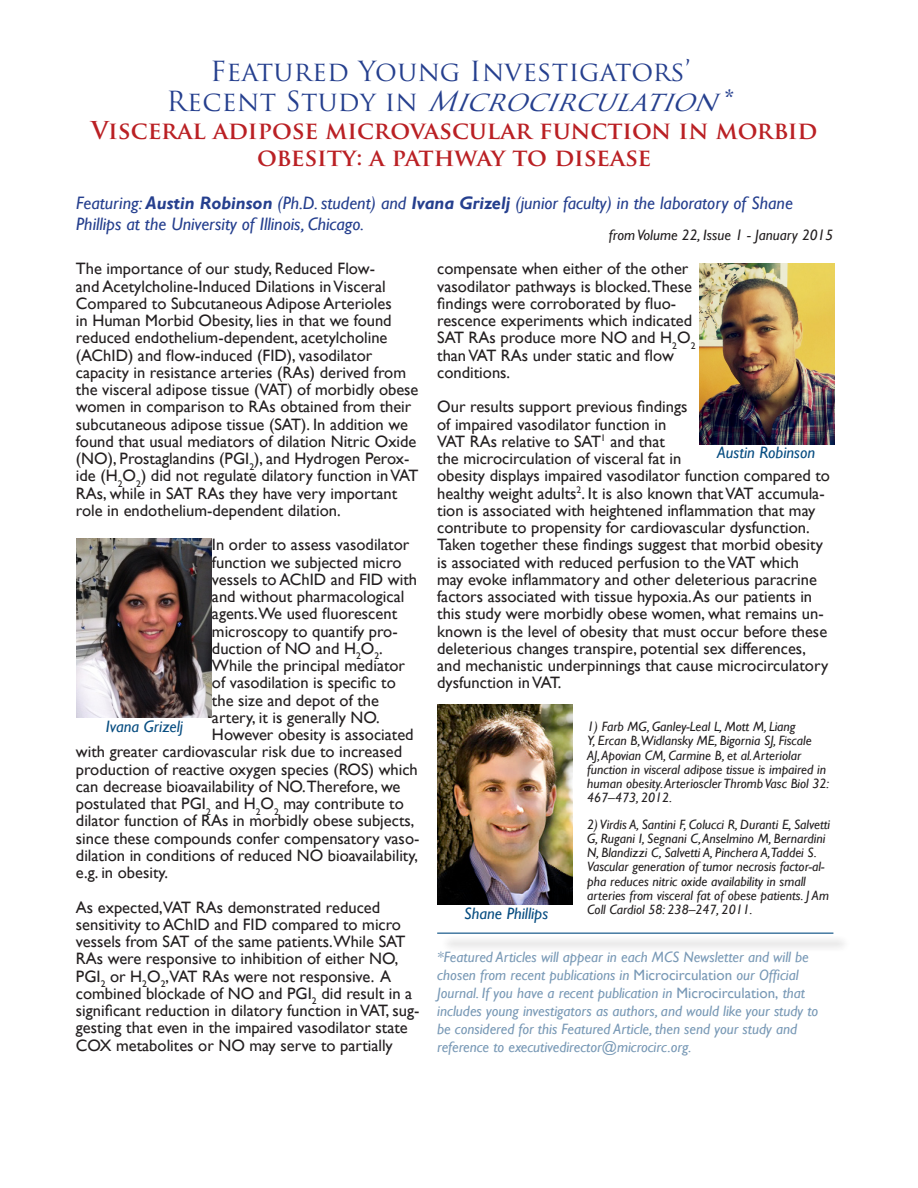
<style>
.page{position:relative;width:918px;height:1188px;background:#fff}
.page>*{position:absolute;margin:0;border:0;box-sizing:border-box;transform-origin:0 0}
.Head_1{font:27px/30px "Trajan Pro";letter-spacing:.01em;color:#253f8e;text-align:center}
.t1{font:700 24px/27px "Trajan Pro";letter-spacing:-.005em;color:#ba2024;text-align:center}
.t2{font:italic 18px/21.6px "Gill Sans";color:#253f8e}
.t3{font:16.5px/17.2px "Gill Sans";color:#231f20}
.t4{font:italic 16.5px "Gill Sans";color:#074d81}
.t5{font:italic 15px/18px "Gill Sans";color:#7999b6}
.t6{font:italic 15px "Gill Sans";color:#231f20}
.t7{font:italic 13.5px/14.2px "Gill Sans";color:#231f20}
.s1{font-style:italic}
.s2{font-weight:700}
.s3{font-style:normal}
</style>
<div class="page">
<img style="left:699px;top:263px;width:135px;height:182px">
<img style="left:77px;top:539px;width:135px;height:179px">
<img style="left:437px;top:704px;width:135px;height:200px">
<div style="left:441px;top:935px;width:410px;height:18px;background:#f5f5f5"></div>
<hr style="left:437px;top:932px;width:396px;height:2px;background:#074d81">
<p class="Head_1" style="left:167px;top:56px;width:569px">Featured Young Investigators’<br>R e c e n t S t u d y i n <span class="s1">Microcirculation</span>*</p>
<p class="t1" style="left:91px;top:117px;width:728px">Visceral adipose microvascular function in morbid obesity: a pathway to disease</p>
<p class="t2" style="left:76px;top:192px;width:718px">Featuring: <span class="s2">Austin Robinson</span> (Ph.D. student) and <span class="s2">Ivana Grizelj</span> (junior faculty) in the laboratory of Shane<br>Phillips at the University of Illinois, Chicago.</p>
<p class="t3" style="left:437px;top:261px;width:260px">compensate when either of the other vasodilator pathways is blocked.These findings were corroborated by fluo&shy;rescence experiments which indicated<br>SAT RAs produce more NO and H<sub>2</sub>O<sub>2 </sub>than VAT RAs under static and flow conditions.</p>
<p class="t3" style="left:437px;top:399px;width:394px">Our results support previous findings<br>of impaired vasodilator function in<br>VAT RAs relative to SAT<sup>1</sup> and that<br>the microcirculation of visceral fat in<br>obesity displays impaired vasodilator function compared to healthy weight adults<sup>2</sup>. It is also known that VAT accumula&shy;tion is associated with heightened inflammation that may contribute to propensity for cardiovascular dysfunction.<br>Taken together these findings suggest that morbid obesity is associated with reduced perfusion to the VAT which<br>may evoke inflammatory and other deleterious paracrine factors associated with tissue hypoxia. As our patients in this study were morbidly obese women, what remains un&shy;known is the level of obesity that must occur before these deleterious changes transpire, potential sex differences, and mechanistic underpinnings that cause microcirculatory dysfunction in VAT.</p>
<p class="t7" style="left:587px;top:720px;width:244px">1) Farb MG, Ganley-Leal L, Mott M, Liang<br>Y, Ercan B,Widlansky ME, Bigornia SJ, Fiscale<br>AJ, Apovian CM, Carmine B, et al. Arteriolar function in visceral adipose tissue is impaired in human obesity. Arterioscler Thromb Vasc Biol 32:<br>467–473, 2012.</p>
<p class="t7" style="left:587px;top:817px;width:244px">2) Virdis A, Santini F, Colucci R, Duranti E, Salvetti G, Rugani I, Segnani C, Anselmino M, Bernardini N, Blandizzi C, Salvetti A, Pinchera A,Taddei S.<br>Vascular generation of tumor necrosis factor-al&shy;pha reduces nitric oxide availability in small arteries from visceral fat of obese patients. J Am Coll Cardiol 58: 238–247, 2011.</p>
<p class="t6" style="left:609px;top:226px;width:226px">from Volume 22, Issue 1 - January 2015</p>
<p class="t3" style="left:76px;top:261px;width:344px">The importance of our study, Reduced Flow-<br>and Acetylcholine-Induced Dilations in Visceral Compared to Subcutaneous Adipose Arterioles<br>in Human Morbid Obesity, lies in that we found reduced endothelium-dependent, acetylcholine (AChID) and flow-induced (FID), vasodilator capacity in resistance arteries (RAs) derived from the visceral adipose tissue (VAT) of morbidly obese women in comparison to RAs obtained from their subcutaneous adipose tissue (SAT). In addition we found that usual mediators of dilation Nitric Oxide (NO), Prostaglandins (PGI<sub>2</sub>), and Hydrogen Perox&shy;ide (H<sub>2</sub>O<sub>2</sub>) did not regulate dilatory function in VAT RAs, while in SAT RAs they have very important role in endothelium-dependent dilation.</p>
<p class="t3" style="left:212px;top:537px;width:199px">In order to assess vasodilator</p>
<p class="t3" style="left:212px;top:554px;width:191px">function we subjected micro</p>
<p class="t3" style="left:212px;top:571px;width:207px">vessels to AChID and FID with</p>
<p class="t3" style="left:212px;top:588px;width:194px">and without pharmacological</p>
<p class="t3" style="left:212px;top:606px;width:187px">agents.We used fluorescent</p>
<p class="t3" style="left:212px;top:623px;width:187px">microscopy to quantify pro-</p>
<p class="t3" style="left:212px;top:640px;width:172px">duction of NO and H<sub>2</sub>O<sub>2</sub>.</p>
<p class="t3" style="left:212px;top:657px;width:195px">While the principal mediator</p>
<p class="t3" style="left:212px;top:675px;width:185px">of vasodilation is specific to</p>
<p class="t3" style="left:212px;top:692px;width:169px">the size and depot of the</p>
<p class="t3" style="left:212px;top:709px;width:169px">artery, it is generally NO.</p>
<p class="t3" style="left:212px;top:726px;width:203px">However obesity is associated</p>
<p class="t3" style="left:76px;top:744px;width:328px">with greater cardiovascular risk due to increased</p>
<p class="t3" style="left:76px;top:761px;width:343px">production of reactive oxygen species (ROS) which</p>
<p class="t3" style="left:76px;top:778px;width:326px">can decrease bioavailability of NO.Therefore, we</p>
<p class="t3" style="left:76px;top:795px;width:329px">postulated that PGI<sub>2</sub> and H<sub>2</sub>O<sub>2</sub> may contribute to</p>
<p class="t3" style="left:76px;top:813px;width:340px">dilator function of RAs in morbidly obese subjects,</p>
<p class="t3" style="left:76px;top:830px;width:345px">since these compounds confer compensatory vaso-</p>
<p class="t3" style="left:76px;top:847px;width:344px">dilation in conditions of reduced NO bioavailability,</p>
<p class="t3" style="left:76px;top:864px;width:94px">e.g. in obesity.</p>
<p class="t3" style="left:76px;top:899px;width:345px">As expected,VAT RAs demonstrated reduced sensitivity to AChID and FID compared to micro vessels from SAT of the same patients.While SAT RAs were responsive to inhibition of either NO, PGI<sub>2</sub> or H<sub>2</sub>O<sub>2</sub>,VAT RAs were not responsive. A combined blockade of NO and PGI<sub>2</sub> did result in a significant reduction in dilatory function in VAT, sug&shy;gesting that even in the impaired vasodilator state COX metabolites or NO may serve to partially</p>
<p class="t4" style="left:717px;top:443px;width:99px">Austin Robinson</p>
<p class="t4" style="left:106px;top:716px;width:79px">Ivana Grizelj</p>
<p class="t4" style="left:464px;top:904px;width:86px">Shane Phillips</p>
<p class="t5" style="left:437px;top:949px;width:383px">*Featured Articles will appear in each MCS Newsletter and will be chosen from recent publications in <span class="s3">Microcirculation</span> our Official Journal. If you have a recent publication in <span class="s3">Microcirculation,</span> that includes young investigators as authors, and would like your study to be considered for this Featured Article, then send your study and reference to executivedirector@microcirc.org.</p>
</div>
